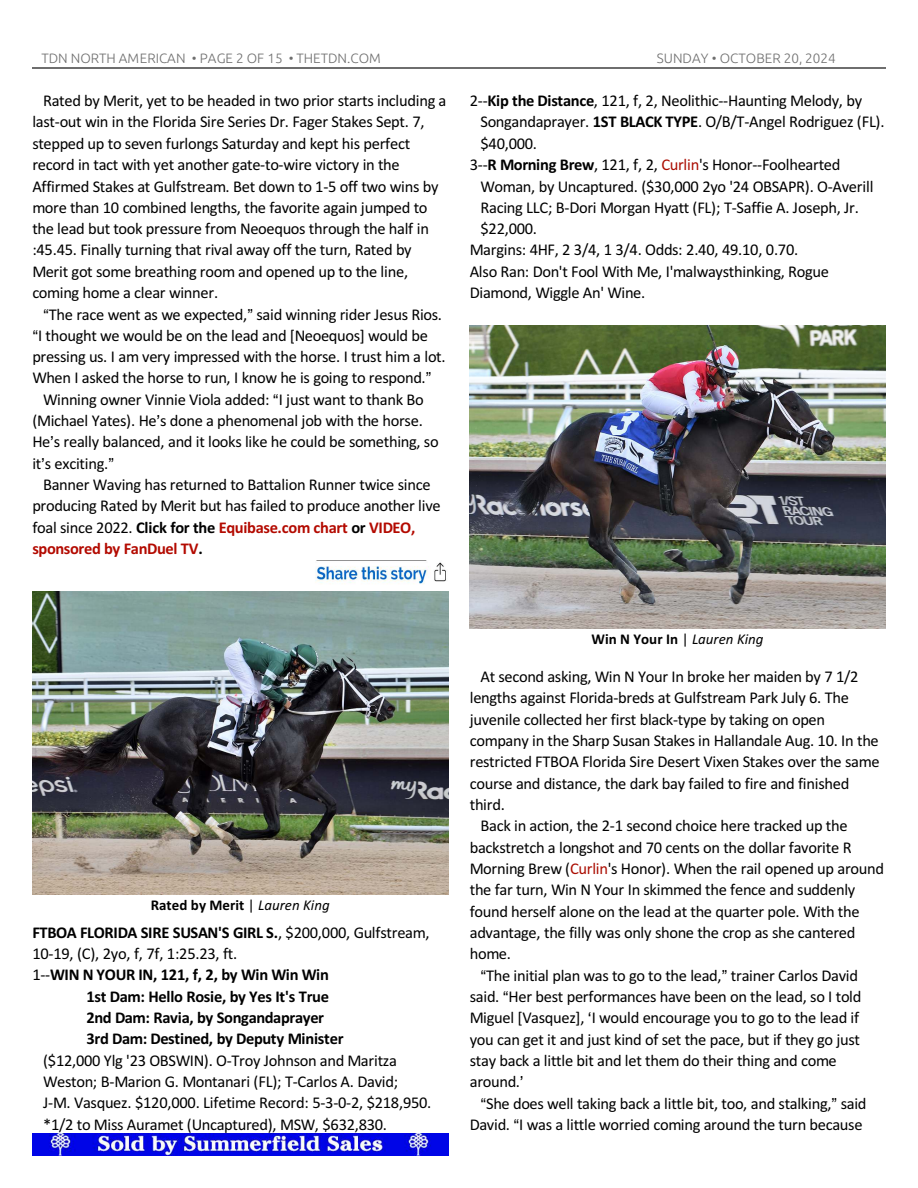
<style>
.page{position:relative;width:918px;height:1188px;background:#fff}
.page>*{position:absolute;margin:0;border:0;box-sizing:border-box;transform-origin:0 0}
.t1{font:16.5px/21.3px "Calibri";letter-spacing:-.02em;color:#000}
.t2{font:700 16.5px "Calibri";letter-spacing:-.02em;color:#000}
.t3{font:700 16.5px "Calibri";letter-spacing:-.025em;color:#b30a00}
.t4{font:700 15px "Calibri";color:#000}
.t5{font:300 13.5px "Ubuntu";color:#6e6e6e}
.s1{font-weight:400;color:#000}
.s2{color:#000}
.s3{font-weight:700}
.s4{color:#aa0c00}
.s5{font-weight:400}
.s6{font-weight:400;font-style:italic}
</style>
<div class="page">
<hr style="left:32px;top:67px;width:853px;height:2px;background:#6e6e6e">
<img style="left:32px;top:592px;width:416px;height:302px">
<img style="left:470px;top:326px;width:416px;height:302px">
<img style="left:315px;top:560px;width:131px;height:24px">
<img style="left:32px;top:1134px;width:416px;height:22px">
<p class="t5" style="left:41px;top:53px;width:341px">TDN NORTH AMERICAN • PAGE 2 OF 15 • THETDN.COM</p>
<p class="t5" style="left:657px;top:53px;width:180px">SUNDAY • OCTOBER 20, 2024</p>
<p class="t1" style="left:32px;top:91px;width:416px;text-indent:11px">Rated by Merit, yet to be headed in two prior starts including a last-out win in the Florida Sire Series Dr. Fager Stakes Sept. 7, stepped up to seven furlongs Saturday and kept his perfect record in tact with yet another gate-to-wire victory in the Affirmed Stakes at Gulfstream. Bet down to 1-5 off two wins by more than 10 combined lengths, the favorite again jumped to the lead but took pressure from Neoequos through the half in :45.45. Finally turning that rival away off the turn, Rated by Merit got some breathing room and opened up to the line, coming home a clear winner.</p>
<p class="t1" style="left:49px;top:305px;width:395px">The race went as we expected, said winning rider Jesus Rios.</p>
<p class="t1" style="left:38px;top:326px;width:391px">I thought we would be on the lead and [Neoequos] would be</p>
<p class="t1" style="left:32px;top:347px;width:415px">pressing us. I am very impressed with the horse. I trust him a lot.</p>
<p class="t1" style="left:32px;top:369px;width:395px">When I asked the horse to run, I know he is going to respond.</p>
<p class="t1" style="left:43px;top:390px;width:382px">Winning owner Vinnie Viola added: I just want to thank Bo</p>
<p class="t1" style="left:32px;top:411px;width:392px">(Michael Yates). He s done a phenomenal job with the horse.</p>
<p class="t1" style="left:32px;top:433px;width:408px">He s really balanced, and it looks like he could be something, so</p>
<p class="t1" style="left:32px;top:454px;width:77px">it s exciting.</p>
<p class="t1" style="left:43px;top:475px;width:389px">Banner Waving has returned to Battalion Runner twice since</p>
<p class="t1" style="left:32px;top:497px;width:410px">producing Rated by Merit but has failed to produce another live</p>
<p class="t3" style="left:32px;top:520px;width:384px"><span class="s1">foal since 2022.</span> <span class="s2">Click for the</span> Equibase.com chart <span class="s2">or</span> VIDEO,</p>
<p class="t3" style="left:32px;top:542px;width:172px">sponsored by FanDuel TV<span class="s2">.</span></p>
<p class="t1" style="left:470px;top:91px;width:394px">2--<span class="s3">Kip the Distance</span>, 121, f, 2, Neolithic--Haunting Melody, by</p>
<p class="t1" style="left:481px;top:113px;width:406px">Songandaprayer. <span class="s3">1ST BLACK TYPE</span>. O/B/T-Angel Rodriguez (FL).</p>
<p class="t1" style="left:481px;top:134px;width:58px">$40,000.</p>
<p class="t1" style="left:470px;top:155px;width:372px">3--<span class="s3">R Morning Brew</span>, 121, f, 2, <span class="s4">Curlin</span>'s Honor--Foolhearted</p>
<p class="t1" style="left:481px;top:177px;width:394px">Woman, by Uncaptured. ($30,000 2yo '24 OBSAPR). O-Averill</p>
<p class="t1" style="left:481px;top:198px;width:380px">Racing LLC; B-Dori Morgan Hyatt (FL); T-Saffie A. Joseph, Jr.</p>
<p class="t1" style="left:481px;top:219px;width:58px">$22,000.</p>
<p class="t1" style="left:470px;top:241px;width:330px">Margins: 4HF, 2 3/4, 1 3/4. Odds: 2.40, 49.10, 0.70.</p>
<p class="t1" style="left:470px;top:262px;width:361px">Also Ran: Don't Fool With Me, I'malwaysthinking, Rogue</p>
<p class="t1" style="left:470px;top:283px;width:177px">Diamond, Wiggle An' Wine.</p>
<p class="t4" style="left:151px;top:899px;width:180px">Rated by Merit <span class="s5">|</span> <span class="s6">Lauren King</span></p>
<p class="t2" style="left:32px;top:925px;width:399px">FTBOA FLORIDA SIRE SUSAN'S GIRL S.<span class="s5">, $200,000, Gulfstream,</span></p>
<p class="t1" style="left:32px;top:944px;width:206px">10-19, (C), 2yo, f, 7f, 1:25.23, ft.</p>
<p class="t2" style="left:32px;top:968px;width:298px"><span class="s5">1--</span>WIN N YOUR IN, 121, f, 2, by Win Win Win</p>
<p class="t2" style="left:86px;top:989px;width:244px">1st Dam: Hello Rosie, by Yes It's True</p>
<p class="t2" style="left:86px;top:1011px;width:239px">2nd Dam: Ravia, by Songandaprayer</p>
<p class="t2" style="left:86px;top:1032px;width:259px">3rd Dam: Destined, by Deputy Minister</p>
<p class="t1" style="left:43px;top:1051px;width:390px">($12,000 Ylg '23 OBSWIN). O-Troy Johnson and Maritza Weston; B-Marion G. Montanari (FL); T-Carlos A. David;<br>J-M. Vasquez. $120,000. Lifetime Record: 5-3-0-2, $218,950. *1/2 to Miss Auramet (Uncaptured), MSW, $632,830.</p>
<p class="t4" style="left:592px;top:633px;width:173px">Win N Your In <span class="s5">|</span> <span class="s6">Lauren King</span></p>
<p class="t1" style="left:481px;top:667px;width:380px">At second asking, Win N Your In broke her maiden by 7 1/2</p>
<p class="t1" style="left:470px;top:689px;width:381px">lengths against Florida-breds at Gulfstream Park July 6. The</p>
<p class="t1" style="left:470px;top:710px;width:357px">juvenile collected her first black-type by taking on open</p>
<p class="t1" style="left:470px;top:731px;width:411px">company in the Sharp Susan Stakes in Hallandale Aug. 10. In the</p>
<p class="t1" style="left:470px;top:753px;width:411px">restricted FTBOA Florida Sire Desert Vixen Stakes over the same</p>
<p class="t1" style="left:470px;top:774px;width:381px">course and distance, the dark bay failed to fire and finished</p>
<p class="t1" style="left:470px;top:795px;width:37px">third.</p>
<p class="t1" style="left:481px;top:817px;width:369px">Back in action, the 2-1 second choice here tracked up the</p>
<p class="t1" style="left:470px;top:838px;width:383px">backstretch a longshot and 70 cents on the dollar favorite R</p>
<p class="t1" style="left:470px;top:859px;width:416px">Morning Brew (<span class="s4">Curlin</span>'s Honor). When the rail opened up around</p>
<p class="t1" style="left:470px;top:881px;width:387px">the far turn, Win N Your In skimmed the fence and suddenly</p>
<p class="t1" style="left:470px;top:902px;width:391px">found herself alone on the lead at the quarter pole. With the</p>
<p class="t1" style="left:470px;top:923px;width:387px">advantage, the filly was only shone the crop as she cantered</p>
<p class="t1" style="left:470px;top:945px;width:43px">home.</p>
<p class="t1" style="left:486px;top:966px;width:373px">The initial plan was to go to the lead, trainer Carlos David</p>
<p class="t1" style="left:470px;top:987px;width:393px">said. Her best performances have been on the lead, so I told</p>
<p class="t1" style="left:470px;top:1009px;width:391px">Miguel [Vasquez], I would encourage you to go to the lead if</p>
<p class="t1" style="left:470px;top:1030px;width:392px">you can get it and just kind of set the pace, but if they go just</p>
<p class="t1" style="left:470px;top:1051px;width:369px">stay back a little bit and let them do their thing and come</p>
<p class="t1" style="left:470px;top:1073px;width:52px">around.</p>
<p class="t1" style="left:486px;top:1094px;width:382px">She does well taking back a little bit, too, and stalking, said</p>
<p class="t1" style="left:470px;top:1115px;width:394px">David. I was a little worried coming around the turn because</p>
</div>
